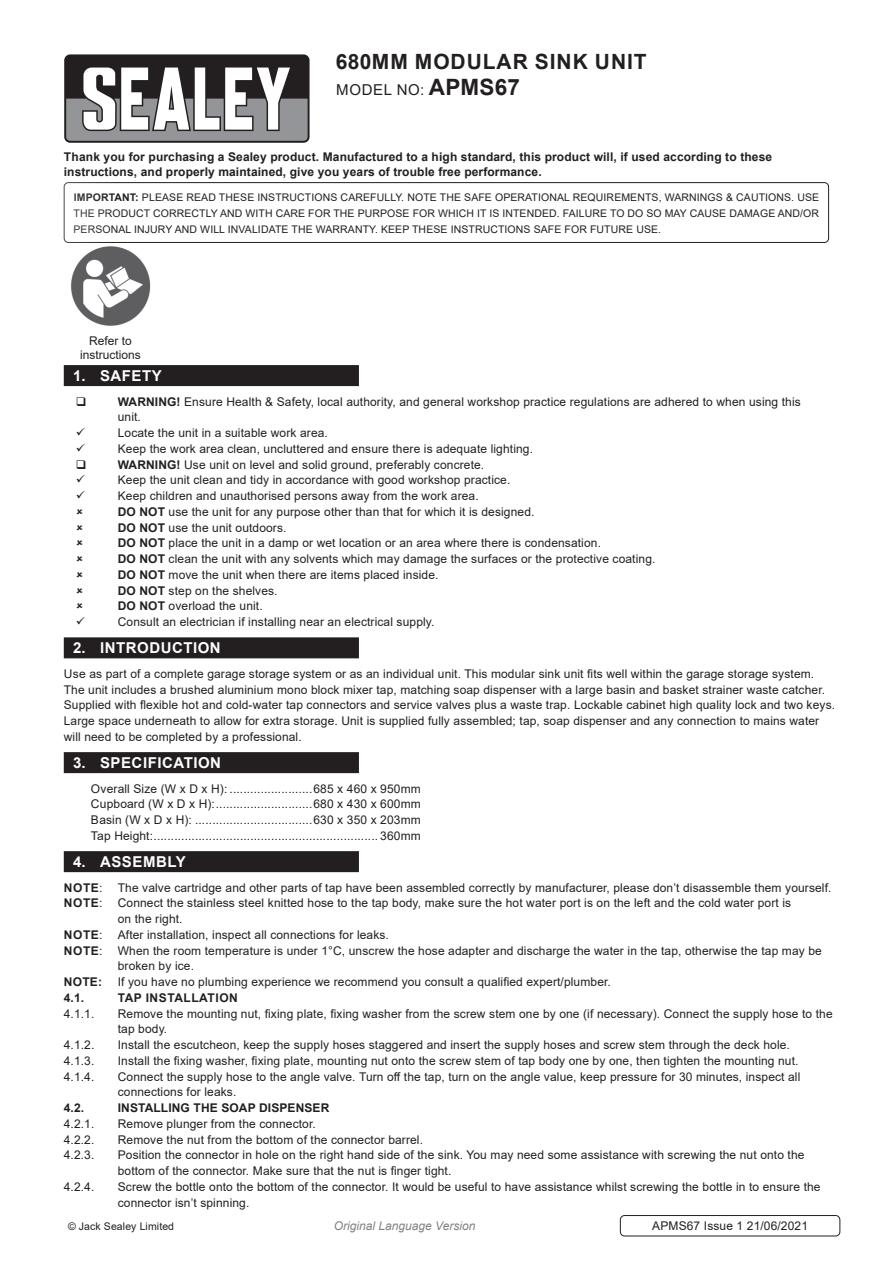
<style>
.page{position:relative;width:893px;height:1263px;background:#fff}
.page>*{position:absolute;margin:0;border:0;box-sizing:border-box;transform-origin:0 0}
.Product_Description{font:700 21px "Arial";letter-spacing:.045em;color:#231f20}
.t1{font:700 15px "Arial";letter-spacing:.035em;color:#fff}
.Instructions_Model_N{font:15px "Arial";letter-spacing:.045em;color:#231f20}
.Body{font:12px/15.8px "Arial";letter-spacing:.01em;color:#231f20}
.Specifications__Tabb{font:12px "Arial";letter-spacing:.01em;color:#231f20}
.Body-2{font:700 12px/15.8px "Arial";letter-spacing:.01em;color:#231f20}
.t2{font:italic 12px "Arial";color:#808285}
.Body__Footer{font:12px "Arial";letter-spacing:.01em;color:#231f20}
.Body-3{font:700 12px "Arial";letter-spacing:.045em;color:#231f20}
.Body__Justified__7pt{font:10.5px/15.8px "Arial";letter-spacing:.01em;color:#231f20;text-align:justify}
.s1{font-weight:700;font-size:22.5px}
.s2{font-weight:700}
.s3{font-weight:400}
</style>
<div class="page">
<img style="left:71px;top:246px;width:80px;height:80px">
<div style="left:64px;top:54px;width:246px;height:89px;background:#231f20;border-radius:6px"></div>
<svg style="left:66px;top:68px;width:242px;height:73px"></svg>
<div style="left:64px;top:182px;width:765px;height:61px;border:1px solid #231f20;border-radius:4px"></div>
<div style="left:64px;top:365px;width:295px;height:21px;background:#231f20"></div>
<div style="left:64px;top:637px;width:295px;height:21px;background:#231f20"></div>
<div style="left:64px;top:752px;width:295px;height:21px;background:#231f20"></div>
<div style="left:64px;top:851px;width:295px;height:21px;background:#231f20"></div>
<div style="left:620px;top:1215px;width:220px;height:21px;border:1px solid #231f20;border-radius:4px"></div>
<p class="Product_Description" style="left:336px;top:47px;width:312px">680MM MODULAR SINK UNIT</p>
<p class="Instructions_Model_N" style="left:336px;top:79px;width:185px">MODEL NO: <span class="s1">APMS67</span></p>
<p class="Body-2" style="left:64px;top:149px;width:710px">Thank you for purchasing a Sealey product. Manufactured to a high standard, this product will, if used according to these instructions, and properly maintained, give you years of trouble free performance.</p>
<p class="Body__Justified__7pt" style="left:74px;top:189px;width:747px"><span class="s2">IMPORTANT:</span> PLEASE READ THESE INSTRUCTIONS CAREFULLY. NOTE THE SAFE OPERATIONAL REQUIREMENTS, WARNINGS &amp; CAUTIONS. USE THE PRODUCT CORRECTLY AND WITH CARE FOR THE PURPOSE FOR WHICH IT IS INTENDED. FAILURE TO DO SO MAY CAUSE DAMAGE AND/OR PERSONAL INJURY AND WILL INVALIDATE THE WARRANTY. KEEP THESE INSTRUCTIONS SAFE FOR FUTURE USE.</p>
<p class="Body" style="left:80px;top:334px;width:62px;line-height:14.4px;text-align:center">Refer to instructions</p>
<p class="t1" style="left:73px;top:365px;width:90px">1. SAFETY</p>
<p class="Body" style="left:118px;top:393px;width:685px"><span class="s2">WARNING!</span> Ensure Health &amp; Safety, local authority, and general workshop practice regulations are adhered to when using this unit.</p>
<p class="Body" style="left:118px;top:425px;width:212px">Locate the unit in a suitable work area.</p>
<p class="Body" style="left:118px;top:441px;width:417px">Keep the work area clean, uncluttered and ensure there is adequate lighting.</p>
<p class="Body" style="left:118px;top:456px;width:368px"><span class="s2">WARNING!</span> Use unit on level and solid ground, preferably concrete.</p>
<p class="Body" style="left:118px;top:472px;width:394px">Keep the unit clean and tidy in accordance with good workshop practice.</p>
<p class="Body" style="left:118px;top:488px;width:362px">Keep children and unauthorised persons away from the work area.</p>
<p class="Body" style="left:118px;top:504px;width:418px"><span class="s2">DO NOT</span> use the unit for any purpose other than that for which it is designed.</p>
<p class="Body" style="left:118px;top:519px;width:170px"><span class="s2">DO NOT</span> use the unit outdoors.</p>
<p class="Body" style="left:118px;top:535px;width:485px"><span class="s2">DO NOT</span> place the unit in a damp or wet location or an area where there is condensation.</p>
<p class="Body" style="left:118px;top:551px;width:539px"><span class="s2">DO NOT</span> clean the unit with any solvents which may damage the surfaces or the protective coating.</p>
<p class="Body" style="left:118px;top:567px;width:322px"><span class="s2">DO NOT</span> move the unit when there are items placed inside.</p>
<p class="Body" style="left:118px;top:582px;width:161px"><span class="s2">DO NOT</span> step on the shelves.</p>
<p class="Body" style="left:118px;top:598px;width:146px"><span class="s2">DO NOT</span> overload the unit.</p>
<p class="Body" style="left:118px;top:614px;width:318px">Consult an electrician if installing near an electrical supply.</p>
<p class="t1" style="left:73px;top:637px;width:149px">2. INTRODUCTION</p>
<p class="Body" style="left:64px;top:666px;width:773px">Use as part of a complete garage storage system or as an individual unit. This modular sink unit fits well within the garage storage system.<br>The unit includes a brushed aluminium mono block mixer tap, matching soap dispenser with a large basin and basket strainer waste catcher.<br>Supplied with flexible hot and cold-water tap connectors and service valves plus a waste trap. Lockable cabinet high quality lock and two keys.<br>Large space underneath to allow for extra storage. Unit is supplied fully assembled; tap, soap dispenser and any connection to mains water will need to be completed by a professional.</p>
<p class="t1" style="left:73px;top:752px;width:150px">3. SPECIFICATION</p>
<p class="Specifications__Tabb" style="left:91px;top:780px;width:331px">Overall Size (W x D x H): ........................685 x 460 x 950mm</p>
<p class="Specifications__Tabb" style="left:91px;top:796px;width:331px">Cupboard (W x D x H):............................680 x 430 x 600mm</p>
<p class="Specifications__Tabb" style="left:91px;top:812px;width:331px">Basin (W x D x H): ..................................630 x 350 x 203mm</p>
<p class="Specifications__Tabb" style="left:91px;top:827px;width:331px">Tap Height:................................................................. 360mm</p>
<p class="t1" style="left:73px;top:851px;width:114px">4. ASSEMBLY</p>
<p class="Body-2" style="left:64px;top:880px;width:40px">NOTE<span class="s3">:</span></p>
<p class="Body" style="left:118px;top:879px;width:715px">The valve cartridge and other parts of tap have been assembled correctly by manufacturer, please don’t disassemble them yourself.</p>
<p class="Body-2" style="left:64px;top:895px;width:40px">NOTE<span class="s3">:</span></p>
<p class="Body" style="left:118px;top:895px;width:675px">Connect the stainless steel knitted hose to the tap body, make sure the hot water port is on the left and the cold water port is on the right.</p>
<p class="Body-2" style="left:64px;top:927px;width:40px">NOTE<span class="s3">:</span></p>
<p class="Body" style="left:118px;top:927px;width:273px">After installation, inspect all connections for leaks.</p>
<p class="Body-2" style="left:64px;top:943px;width:40px">NOTE<span class="s3">:</span></p>
<p class="Body" style="left:118px;top:942px;width:706px">When the room temperature is under 1°C, unscrew the hose adapter and discharge the water in the tap, otherwise the tap may be broken by ice.</p>
<p class="Body-2" style="left:64px;top:974px;width:40px">NOTE:</p>
<p class="Body" style="left:118px;top:974px;width:495px">If you have no plumbing experience we recommend you consult a qualified expert/plumber.</p>
<p class="Body-2" style="left:64px;top:990px;width:22px">4.1.</p>
<p class="Body-3" style="left:118px;top:989px;width:122px">TAP INSTALLATION</p>
<p class="Body" style="left:64px;top:1005px;width:32px">4.1.1.</p>
<p class="Body" style="left:118px;top:1005px;width:716px">Remove the mounting nut, fixing plate, fixing washer from the screw stem one by one (if necessary). Connect the supply hose to the tap body.</p>
<p class="Body" style="left:64px;top:1037px;width:32px">4.1.2.</p>
<p class="Body" style="left:118px;top:1037px;width:674px">Install the escutcheon, keep the supply hoses staggered and insert the supply hoses and screw stem through the deck hole.</p>
<p class="Body" style="left:64px;top:1053px;width:32px">4.1.3.</p>
<p class="Body" style="left:118px;top:1053px;width:682px">Install the fixing washer, fixing plate, mounting nut onto the screw stem of tap body one by one, then tighten the mounting nut.</p>
<p class="Body" style="left:64px;top:1068px;width:32px">4.1.4.</p>
<p class="Body" style="left:118px;top:1068px;width:684px">Connect the supply hose to the angle valve. Turn off the tap, turn on the angle value, keep pressure for 30 minutes, inspect all connections for leaks.</p>
<p class="Body-2" style="left:64px;top:1100px;width:22px">4.2.</p>
<p class="Body-2" style="left:118px;top:1100px;width:213px">INSTALLING THE SOAP DISPENSER</p>
<p class="Body" style="left:64px;top:1116px;width:32px">4.2.1.</p>
<p class="Body" style="left:118px;top:1116px;width:200px">Remove plunger from the connector.</p>
<p class="Body" style="left:64px;top:1131px;width:32px">4.2.2.</p>
<p class="Body" style="left:118px;top:1131px;width:307px">Remove the nut from the bottom of the connector barrel.</p>
<p class="Body" style="left:64px;top:1147px;width:32px">4.2.3.</p>
<p class="Body" style="left:118px;top:1147px;width:688px">Position the connector in hole on the right hand side of the sink. You may need some assistance with screwing the nut onto the bottom of the connector. Make sure that the nut is finger tight.</p>
<p class="Body" style="left:64px;top:1179px;width:32px">4.2.4.</p>
<p class="Body" style="left:118px;top:1179px;width:704px">Screw the bottle onto the bottom of the connector. It would be useful to have assistance whilst screwing the bottle in to ensure the connector isn’t spinning.</p>
<p class="Body__Justified__7pt" style="left:68px;top:1218px;width:108px">© Jack Sealey Limited</p>
<p class="t2" style="left:334px;top:1218px;width:143px">Original Language Version</p>
<p class="Body__Footer" style="left:652px;top:1218px;width:157px">APMS67 Issue 1 21/06/2021</p>
</div>
